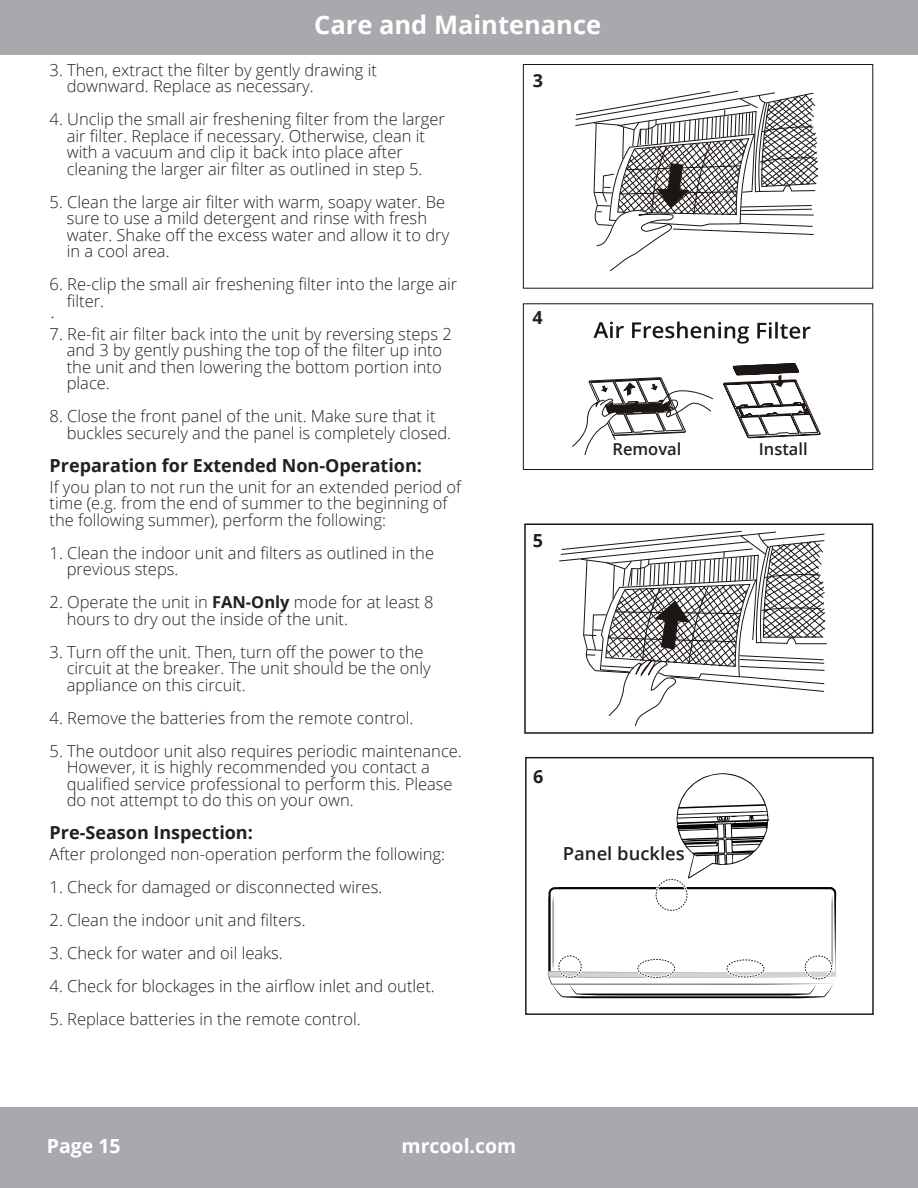
<style>
.page{position:relative;width:918px;height:1188px;background:#fff}
.page>*{position:absolute;margin:0;border:0;box-sizing:border-box;transform-origin:0 0}
.t1{font:700 25.5px "Open Sans";color:#fff}
.t2{font:700 19.5px "Open Sans";color:#fff}
.t3{font:700 18px "Open Sans";color:#231f20}
.t4{font:600 18px "Open Sans";letter-spacing:-.005em;color:#231f20}
.t5{font:300 18px "Open Sans";color:#231f20}
.t6{font:300 16.5px/16.5px "Open Sans";color:#231f20}
.t7{font:600 16.5px "Open Sans";color:#231f20}
.s1{font-weight:700}
</style>
<div class="page">
<div style="left:0;top:1107px;width:918px;height:81px;background:#a8a9ad"></div>
<div style="left:0;top:0;width:918px;height:54px;background:#a8a9ad"></div>
<svg style="left:559px;top:530px;width:268px;height:196px"></svg>
<div style="left:524px;top:523px;width:349px;height:211px;border:2px solid #1c1714"></div>
<div style="left:525px;top:757px;width:349px;height:258px;border:1px solid #1c1714"></div>
<svg style="left:548px;top:773px;width:289px;height:226px"></svg>
<div style="left:558px;top:956px;width:24px;height:22px;border:1px dashed #1c1714;border-radius:50%"></div>
<div style="left:805px;top:956px;width:27px;height:23px;border:1px dashed #1c1714;border-radius:50%"></div>
<div style="left:638px;top:959px;width:37px;height:19px;border:1px dashed #1c1714;border-radius:50%"></div>
<div style="left:727px;top:960px;width:37px;height:17px;border:1px dashed #1c1714;border-radius:50%"></div>
<svg style="left:575px;top:90px;width:244px;height:182px"></svg>
<div style="left:523px;top:64px;width:350px;height:225px;border:1px solid #1c1714"></div>
<div style="left:523px;top:303px;width:350px;height:167px;border:1px solid #1c1714"></div>
<svg style="left:594px;top:322px;width:217px;height:22px"></svg>
<svg style="left:572px;top:377px;width:141px;height:78px"></svg>
<svg style="left:723px;top:363px;width:98px;height:76px"></svg>
<h1 class="t1" style="left:314px;top:7px;width:289px">Care and Maintenance</h1>
<p class="t6" style="left:67px;top:61px;width:312px;text-indent:-17px">3. Then, extract the filter by gently drawing it downward. Replace as necessary.</p>
<p class="t6" style="left:67px;top:111px;width:380px;text-indent:-17px">4. Unclip the small air freshening filter from the larger air filter. Replace if necessary. Otherwise, clean it with a vacuum and clip it back into place after cleaning the larger air filter as outlined in step 5.</p>
<p class="t6" style="left:67px;top:193px;width:384px;text-indent:-17px">5. Clean the large air filter with warm, soapy water. Be sure to use a mild detergent and rinse with fresh water. Shake off the excess water and allow it to dry in a cool area.</p>
<p class="t6" style="left:67px;top:276px;width:392px;text-indent:-17px">6. Re-clip the small air freshening filter into the large air filter.</p>
<p class="t6" style="left:67px;top:325px;width:387px;text-indent:-17px">7. Re-fit air filter back into the unit by reversing steps 2 and 3 by gently pushing the top of the filter up into the unit and then lowering the bottom portion into place.</p>
<p class="t6" style="left:67px;top:408px;width:386px;text-indent:-17px">8. Close the front panel of the unit. Make sure that it buckles securely and the panel is completely closed.</p>
<p class="t3" style="left:50px;top:453px;width:374px">Preparation for Extended Non-Operation:</p>
<p class="t6" style="left:50px;top:478px;width:413px">If you plan to not run the unit for an extended period of time (e.g. from the end of summer to the beginning of the following summer), perform the following:</p>
<p class="t6" style="left:67px;top:544px;width:369px;text-indent:-17px">1. Clean the indoor unit and filters as outlined in the previous steps.</p>
<p class="t6" style="left:67px;top:594px;width:368px;text-indent:-17px">2. Operate the unit in <span class="s1">FAN-Only</span> mode for at least 8 hours to dry out the inside of the unit.</p>
<p class="t6" style="left:67px;top:643px;width:365px;text-indent:-17px">3. Turn off the unit. Then, turn off the power to the circuit at the breaker. The unit should be the only appliance on this circuit.</p>
<p class="t6" style="left:50px;top:709px;width:365px">4. Remove the batteries from the remote control.</p>
<p class="t6" style="left:67px;top:742px;width:397px;text-indent:-17px">5. The outdoor unit also requires periodic maintenance.<br>However, it is highly recommended you contact a qualified service professional to perform this. Please do not attempt to do this on your own.</p>
<p class="t3" style="left:50px;top:820px;width:205px">Pre-Season Inspection:</p>
<p class="t6" style="left:50px;top:846px;width:397px">After prolonged non-operation perform the following:</p>
<p class="t6" style="left:50px;top:879px;width:334px">1. Check for damaged or disconnected wires.</p>
<p class="t6" style="left:50px;top:912px;width:258px">2. Clean the indoor unit and filters.</p>
<p class="t6" style="left:50px;top:945px;width:235px">3. Check for water and oil leaks.</p>
<p class="t6" style="left:50px;top:978px;width:387px">4. Check for blockages in the airflow inlet and outlet.</p>
<p class="t6" style="left:50px;top:1011px;width:313px">5. Replace batteries in the remote control.</p>
<p class="t3" style="left:533px;top:68px;width:12px">3</p>
<p class="t5" style="left:50px;top:299px;width:6px">.</p>
<p class="t3" style="left:533px;top:305px;width:12px">4</p>
<p class="t3" style="left:533px;top:527px;width:12px">5</p>
<p class="t3" style="left:533px;top:763px;width:12px">6</p>
<p class="t7" style="left:612px;top:438px;width:70px">Removal</p>
<p class="t7" style="left:759px;top:437px;width:50px">Install</p>
<p class="t4" style="left:563px;top:841px;width:123px">Panel buckles</p>
<p class="t2" style="left:47px;top:1132px;width:75px">Page 15</p>
<p class="t2" style="left:402px;top:1132px;width:116px">mrcool.com</p>
</div>
